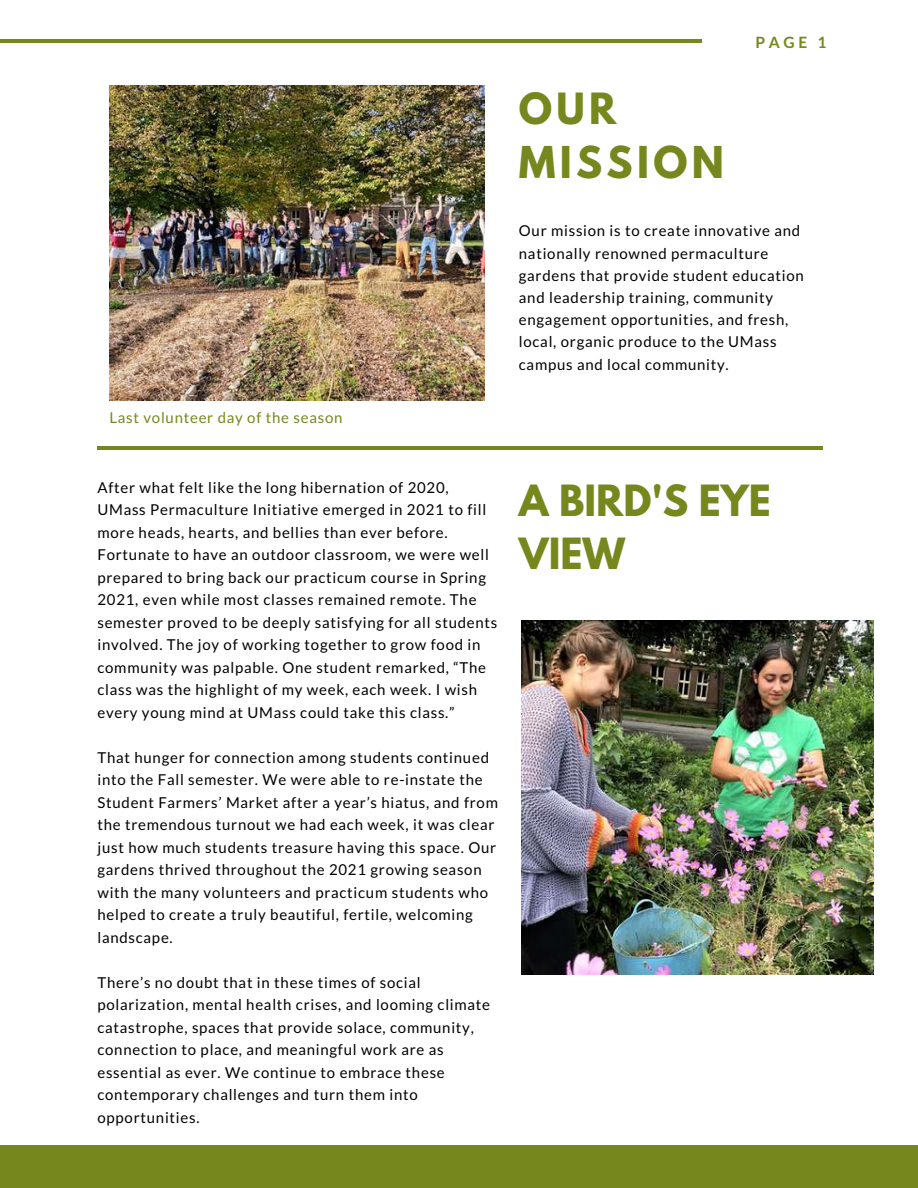
<style>
.page{position:relative;width:918px;height:1188px;background:#fff}
.page>*{position:absolute;margin:0;border:0;box-sizing:border-box;transform-origin:0 0}
.t1{font:700 38.85px "League Spartan";letter-spacing:.11em;color:#76881d}
.t2{font:700 38.1px/52.9px "League Spartan";color:#76881d}
.t3{font:700 15.6px "Lato";color:#76881d}
.t4{font:15px/22.5px "Lato";letter-spacing:.05em;color:#000}
.t5{font:15px "Lato";letter-spacing:.05em;color:#76881d}
</style>
<div class="page">
<hr style="left:0;top:40px;width:702px;height:3px;background:#76881d">
<img style="left:109px;top:85px;width:375px;height:315px">
<hr style="left:97px;top:446px;width:726px;height:3px;background:#76881d">
<div style="left:0;top:1146px;width:918px;height:42px;background:#76881d"></div>
<img style="left:521px;top:620px;width:352px;height:355px">
<p class="t5" style="left:109px;top:408px;width:234px">Last volunteer day of the season</p>
<h2 class="t2" style="left:519px;top:87px;width:99px">OUR</h2>
<h1 class="t1" style="left:519px;top:143px;width:206px">MISSION</h1>
<p class="t3" style="left:756px;top:32px;width:72px">PAGE 1</p>
<p class="t4" style="left:519px;top:219px;width:286px">Our mission is to create innovative and nationally renowned permaculture gardens that provide student education and leadership training, community engagement opportunities, and fresh, local, organic produce to the UMass campus and local community.</p>
<p class="t4" style="left:97px;top:476px;width:401px">After what felt like the long hibernation of 2020, UMass Permaculture Initiative emerged in 2021 to fill more heads, hearts, and bellies than ever before.<br>Fortunate to have an outdoor classroom, we were well prepared to bring back our practicum course in Spring 2021, even while most classes remained remote. The semester proved to be deeply satisfying for all students involved. The joy of working together to grow food in community was palpable. One student remarked, “The class was the highlight of my week, each week. I wish every young mind at UMass could take this class.”</p>
<p class="t4" style="left:97px;top:746px;width:402px">That hunger for connection among students continued into the Fall semester. We were able to re-instate the Student Farmers’ Market after a year’s hiatus, and from the tremendous turnout we had each week, it was clear just how much students treasure having this space. Our gardens thrived throughout the 2021 growing season with the many volunteers and practicum students who helped to create a truly beautiful, fertile, welcoming landscape.</p>
<p class="t4" style="left:97px;top:971px;width:394px">There’s no doubt that in these times of social polarization, mental health crises, and looming climate catastrophe, spaces that provide solace, community, connection to place, and meaningful work are as essential as ever. We continue to embrace these contemporary challenges and turn them into opportunities.</p>
<h2 class="t2" style="left:519px;top:479px;width:254px">A BIRD'S EYE<br>VIEW</h2>
</div>
